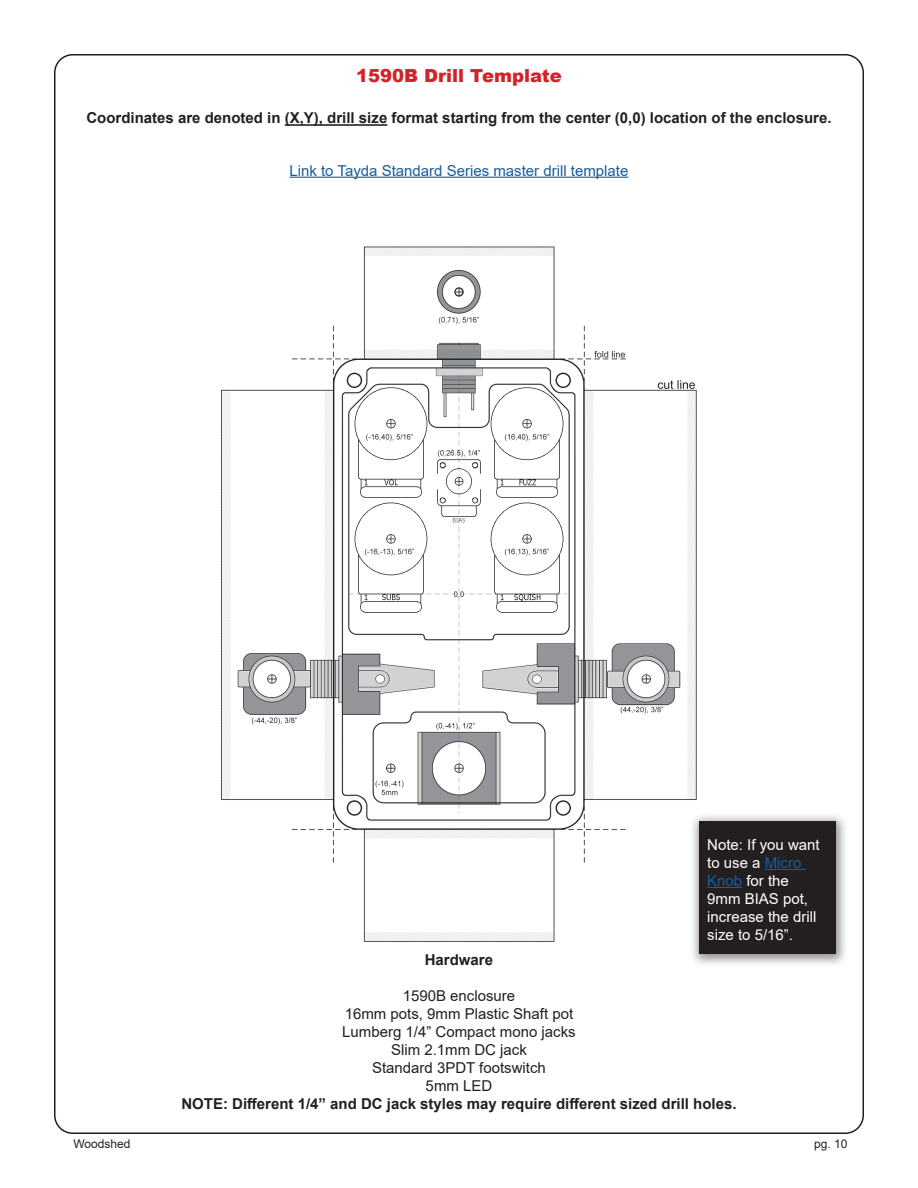
<style>
.page{position:relative;width:918px;height:1188px;background:#fff}
.page>*{position:absolute;margin:0;border:0;box-sizing:border-box;transform-origin:0 0}
.t1{font:900 18px "Arial";color:#d1232a}
.t2{font:700 15px "Arial";color:#231f20}
.t3{font:15px "Arial";color:#231f20}
.t4{font:15px/18px "Arial";color:#fff}
.t5{font:15px "Arial";color:#175d9e}
.t6{font:12px "Arial";color:#231f20}
.s1{color:#175d9e}
</style>
<div class="page">
<img style="left:221px;top:176px;width:476px;height:766px">
<div style="left:689px;top:813px;width:160px;height:155px;background:#231f20;opacity:.5"></div>
<div style="left:700px;top:821px;width:136px;height:132px;background:#231f20"></div>
<hr style="left:765px;top:869px;width:41px;height:1px;background:#175d9e">
<hr style="left:707px;top:887px;width:35px;height:1px;background:#175d9e">
<hr style="left:289px;top:177px;width:340px;height:1px;background:#175d9e">
<hr style="left:285px;top:124px;width:102px;height:2px;background:#231f20">
<p class="t1" style="left:356px;top:62px;width:207px">1590B Drill Template</p>
<p class="t2" style="left:86px;top:108px;width:747px">Coordinates are denoted in (X,Y), drill size format starting from the center (0,0) location of the enclosure.</p>
<p class="t5" style="left:289px;top:160px;width:341px">Link to Tayda Standard Series master drill template</p>
<p class="t4" style="left:707px;top:836px;width:114px">Note: If you want to use a <span class="s1">Micro<br>Knob</span> for the<br>9mm BIAS pot, increase the drill size to 5/16”.</p>
<p class="t2" style="left:425px;top:949px;width:70px">Hardware</p>
<p class="t3" style="left:403px;top:985px;width:114px">1590B enclosure</p>
<p class="t3" style="left:345px;top:1003px;width:230px">16mm pots, 9mm Plastic Shaft pot</p>
<p class="t3" style="left:342px;top:1021px;width:235px">Lumberg 1/4” Compact mono jacks</p>
<p class="t3" style="left:391px;top:1039px;width:137px">Slim 2.1mm DC jack</p>
<p class="t3" style="left:372px;top:1057px;width:175px">Standard 3PDT footswitch</p>
<p class="t3" style="left:426px;top:1075px;width:68px">5mm LED</p>
<p class="t2" style="left:181px;top:1093px;width:557px">NOTE: Different 1/4” and DC jack styles may require different sized drill holes.</p>
<p class="t6" style="left:74px;top:1136px;width:59px">Woodshed</p>
<p class="t6" style="left:814px;top:1136px;width:35px">pg. 10</p>
</div>
